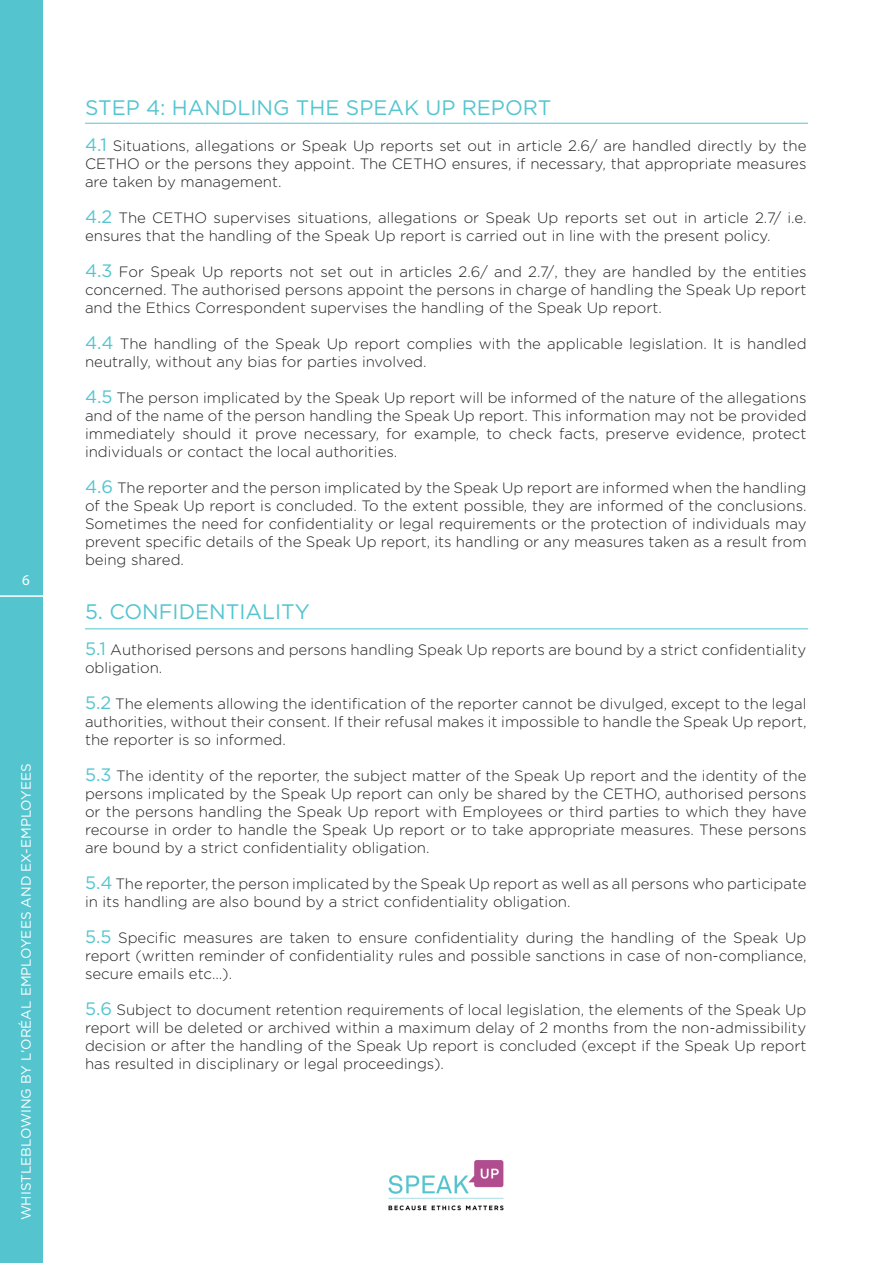
<style>
.page{position:relative;width:893px;height:1263px;background:#fff}
.page>*{position:absolute;margin:0;border:0;box-sizing:border-box;transform-origin:0 0}
.t1{font:21px "Gotham";color:#54c5cf}
.t2{font:300 15px/18px "Gotham Rounded";color:#231f20;text-align:justify}
.t3{font:15px "Myriad Pro";color:#fff}
.t4{font:13.5px "Gotham";color:#fff}
.s1{font-family:"Gotham";font-weight:400;font-size:18px;color:#54c5cf}
</style>
<div class="page">
<hr style="left:85px;top:123px;width:723px;height:1px;background:#54c5cf">
<hr style="left:85px;top:628px;width:723px;height:1px;background:#54c5cf">
<div style="left:0;top:0;width:43px;height:1263px;background:#54c5cf"></div>
<hr style="left:0;top:595px;width:47px;height:2px;background:#fff">
<img style="left:388px;top:1161px;width:116px;height:50px">
<p class="t3" style="left:22px;top:571px;width:9px">6</p>
<p class="t4" style="left:18px;top:1220px;width:458px;rotate:-90deg">WHISTLEBLOWING BY L’ORÉAL EMPLOYEES AND EX-EMPLOYEES</p>
<h1 class="t1" style="left:85px;top:96px;width:468px">STEP 4: HANDLING THE SPEAK UP REPORT</h1>
<p class="t2" style="left:85px;top:136px;width:723px"><span class="s1">4.1</span> Situations, allegations or Speak Up reports set out in article 2.6/ are handled directly by the CETHO or the persons they appoint. The CETHO ensures, if necessary, that appropriate measures are taken by management.</p>
<p class="t2" style="left:85px;top:208px;width:723px"><span class="s1">4.2</span> The CETHO supervises situations, allegations or Speak Up reports set out in article 2.7/ i.e. ensures that the handling of the Speak Up report is carried out in line with the present policy.</p>
<p class="t2" style="left:85px;top:262px;width:723px"><span class="s1">4.3</span> For Speak Up reports not set out in articles 2.6/ and 2.7/, they are handled by the entities concerned. The authorised persons appoint the persons in charge of handling the Speak Up report and the Ethics Correspondent supervises the handling of the Speak Up report.</p>
<p class="t2" style="left:85px;top:334px;width:723px"><span class="s1">4.4</span> The handling of the Speak Up report complies with the applicable legislation. It is handled neutrally, without any bias for parties involved.</p>
<p class="t2" style="left:85px;top:388px;width:723px"><span class="s1">4.5</span> The person implicated by the Speak Up report will be informed of the nature of the allegations and of the name of the person handling the Speak Up report. This information may not be provided immediately should it prove necessary, for example, to check facts, preserve evidence, protect individuals or contact the local authorities.</p>
<p class="t2" style="left:85px;top:478px;width:723px"><span class="s1">4.6</span> The reporter and the person implicated by the Speak Up report are informed when the handling of the Speak Up report is concluded. To the extent possible, they are informed of the conclusions.<br>Sometimes the need for confidentiality or legal requirements or the protection of individuals may prevent specific details of the Speak Up report, its handling or any measures taken as a result from being shared.</p>
<h1 class="t1" style="left:85px;top:600px;width:226px">5. CONFIDENTIALITY</h1>
<p class="t2" style="left:85px;top:640px;width:723px"><span class="s1">5.1</span> Authorised persons and persons handling Speak Up reports are bound by a strict confidentiality obligation.</p>
<p class="t2" style="left:85px;top:694px;width:723px"><span class="s1">5.2</span> The elements allowing the identification of the reporter cannot be divulged, except to the legal authorities, without their consent. If their refusal makes it impossible to handle the Speak Up report, the reporter is so informed.</p>
<p class="t2" style="left:85px;top:766px;width:723px"><span class="s1">5.3</span> The identity of the reporter, the subject matter of the Speak Up report and the identity of the persons implicated by the Speak Up report can only be shared by the CETHO, authorised persons or the persons handling the Speak Up report with Employees or third parties to which they have recourse in order to handle the Speak Up report or to take appropriate measures. These persons are bound by a strict confidentiality obligation.</p>
<p class="t2" style="left:85px;top:874px;width:723px"><span class="s1">5.4</span> The reporter, the person implicated by the Speak Up report as well as all persons who participate in its handling are also bound by a strict confidentiality obligation.</p>
<p class="t2" style="left:85px;top:928px;width:723px"><span class="s1">5.5</span> Specific measures are taken to ensure confidentiality during the handling of the Speak Up report (written reminder of confidentiality rules and possible sanctions in case of non-compliance, secure emails etc…).</p>
<p class="t2" style="left:85px;top:1000px;width:723px"><span class="s1">5.6</span> Subject to document retention requirements of local legislation, the elements of the Speak Up report will be deleted or archived within a maximum delay of 2 months from the non-admissibility decision or after the handling of the Speak Up report is concluded (except if the Speak Up report has resulted in disciplinary or legal proceedings).</p>
</div>
